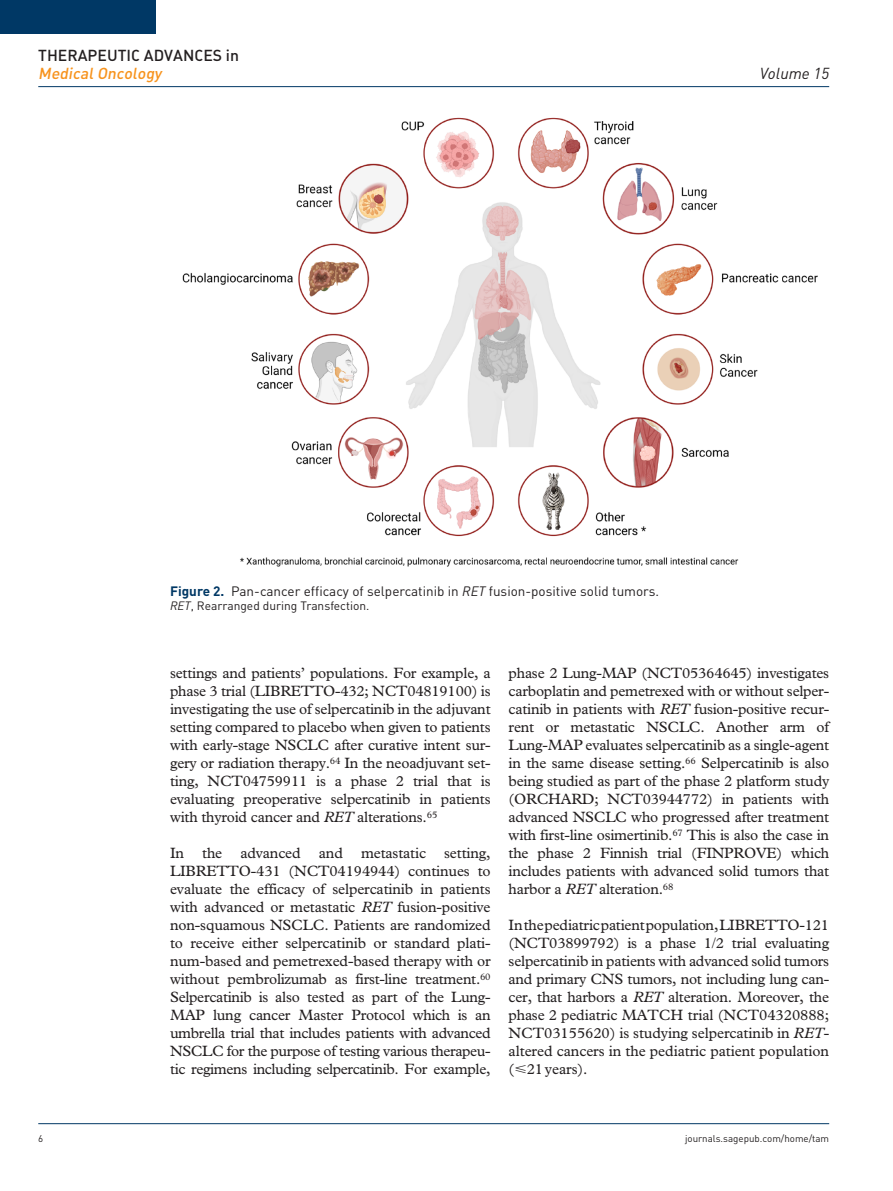
<style>
.page{position:relative;width:893px;height:1191px;background:#fff}
.page>*{position:absolute;margin:0;border:0;box-sizing:border-box;transform-origin:0 0}
.t1{font:15.75px "DIN Medium Alternate";color:#231f20}
.t2{font:italic 15.75px "DIN Medium Alternate";color:#f7931d}
.t3{font:italic 15.75px "DIN";color:#231f20}
.t4{font:15px/18px "Plantin Std";letter-spacing:-.015em;color:#231f20;text-align:justify}
.t5{font:13.5px "DIN";color:#231f20}
.t6{font:12px "DIN";color:#231f20}
.t7{font:9.75px "DIN";color:#231f20}
.s1{font-weight:700;color:#003865}
.s2{font-style:italic}
</style>
<div class="page">
<hr style="left:38px;top:86px;width:791px;height:1px;background:#003865">
<hr style="left:38px;top:1123px;width:791px;height:1px;background:#003865">
<div style="left:0;top:0;width:155px;height:34px;background:#003865"></div>
<img style="left:182px;top:117px;width:636px;height:450px">
<p class="t1" style="left:38px;top:45px;width:202px">THERAPEUTIC ADVANCES IN</p>
<p class="t2" style="left:38px;top:63px;width:125px">MedicalOncology</p>
<p class="t3" style="left:760px;top:63px;width:71px">Volume 15</p>
<p class="t5" style="left:170px;top:582px;width:491px"><span class="s1">Figure 2.</span> Pan-cancer efficacy of selpercatinib in <span class="s2">RET</span> fusion-positive solid tumors.</p>
<p class="t6" style="left:170px;top:598px;width:201px"><span class="s2">RET</span>, Rearranged during Transfection.</p>
<p class="t4" style="left:170px;top:664px;width:322px">settings and patients’ populations. For example, a phase 3 trial (LIBRETTO-432; NCT04819100) is investigating the use of selpercatinib in the adjuvant setting compared to placebo when given to patients with early-stage NSCLC after curative intent sur&shy;gery or radiation therapy.<sup>64</sup> In the neoadjuvant set&shy;ting, NCT04759911 is a phase 2 trial that is evaluating preoperative selpercatinib in patients with thyroid cancer and <span class="s2">RET</span> alterations.<sup>65</sup></p>
<p class="t4" style="left:170px;top:844px;width:322px">In the advanced and metastatic setting, LIBRETTO-431 (NCT04194944) continues to evaluate the efficacy of selpercatinib in patients with advanced or metastatic <span class="s2">RET</span> fusion-positive non-squamous NSCLC. Patients are randomized to receive either selpercatinib or standard plati&shy;num-based and pemetrexed-based therapy with or without pembrolizumab as first-line treatment.<sup>60<br></sup>Selpercatinib is also tested as part of the Lung-MAP lung cancer Master Protocol which is an umbrella trial that includes patients with advanced NSCLC for the purpose of testing various therapeu&shy;tic regimens including selpercatinib. For example,</p>
<p class="t4" style="left:509px;top:664px;width:322px">phase 2 Lung-MAP (NCT05364645) investigates carboplatin and pemetrexed with or without selper&shy;catinib in patients with <span class="s2">RET</span> fusion-positive recur&shy;rent or metastatic NSCLC. Another arm of Lung-MAP evaluates selpercatinib as a single-agent in the same disease setting.<sup>66</sup> Selpercatinib is also being studied as part of the phase 2 platform study (ORCHARD; NCT03944772) in patients with advanced NSCLC who progressed after treatment with first-line osimertinib.<sup>67</sup> This is also the case in the phase 2 Finnish trial (FINPROVE) which includes patients with advanced solid tumors that harbor a <span class="s2">RET</span> alteration.<sup>68</sup></p>
<p class="t4" style="left:509px;top:916px;width:322px">In the pediatric patient population, LIBRETTO-121 (NCT03899792) is a phase 1/2 trial evaluating selpercatinib in patients with advanced solid tumors and primary CNS tumors, not including lung can&shy;cer, that harbors a <span class="s2">RET</span> alteration. Moreover, the phase 2 pediatric MATCH trial (NCT04320888; NCT03155620) is studying selpercatinib in <span class="s2">RET&shy;</span>altered cancers in the pediatric patient population (⩽21years).</p>
<p class="t7" style="left:38px;top:1132px;width:7px">6</p>
<p class="t7" style="left:685px;top:1132px;width:146px">journals.sagepub.com/home/tam</p>
</div>
